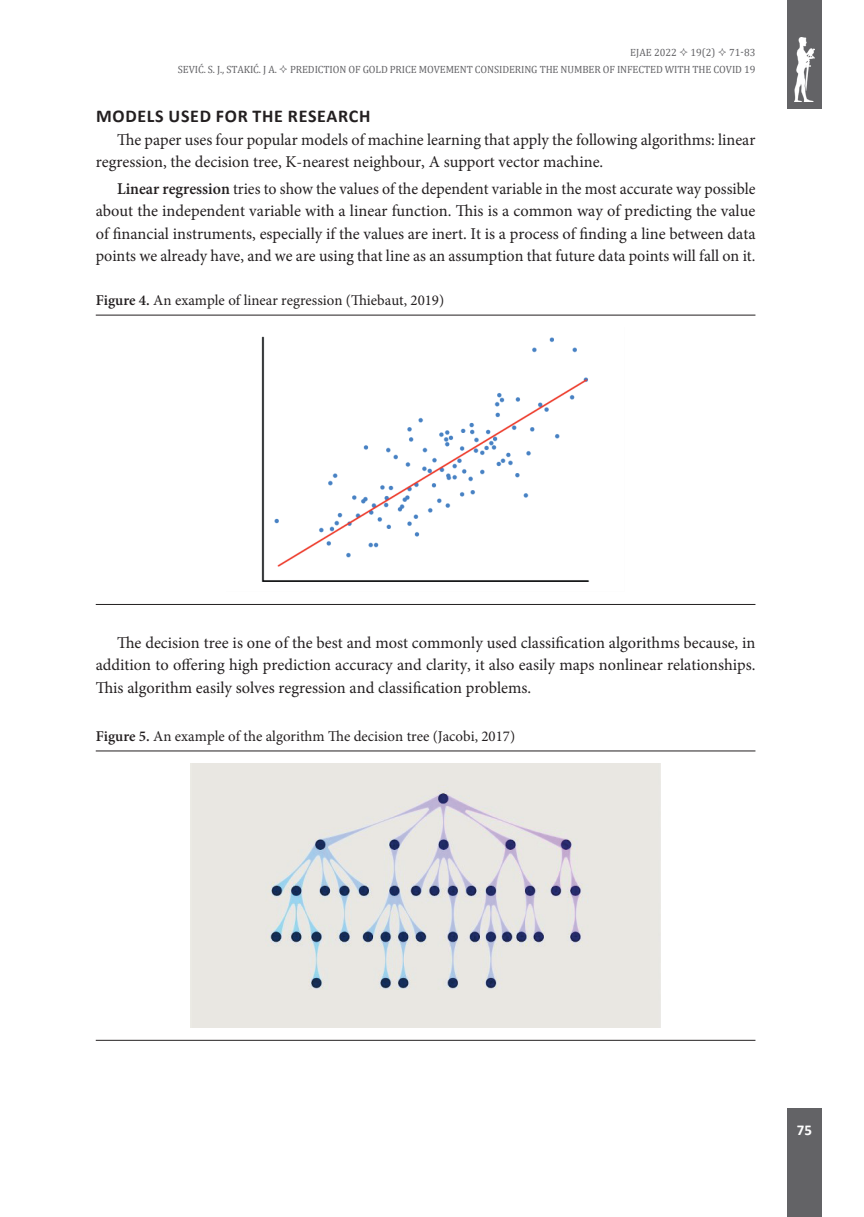
<style>
.page{position:relative;width:864px;height:1217px;background:#fff}
.page>*{position:absolute;margin:0;border:0;box-sizing:border-box;transform-origin:0 0}
.t1{font:700 18px "Calibri";letter-spacing:.04em;color:#231f20}
.t2{font:16.5px/22.5px "Minion Pro";color:#231f20}
.t3{font:16.5px/22.5px "Minion Pro";color:#231f20;text-align:justify;scale:.96 1}
.t4{font:15px "Minion Pro";color:#231f20}
.t5{font:700 15px "Calibri";color:#fff}
.t6{font:10.5px "Cambria";letter-spacing:-.01em;color:#636366}
.s1{font-weight:600}
</style>
<div class="page">
<div style="left:787px;top:1108px;width:34px;height:108px;background:#636366"></div>
<div style="left:787px;top:0;width:34px;height:108px;background:#636366"></div>
<img style="left:794px;top:37px;width:20px;height:64px">
<hr style="left:96px;top:315px;width:659px;height:1px;background:#231f20">
<hr style="left:96px;top:604px;width:659px;height:1px;background:#231f20">
<img style="left:261px;top:336px;width:329px;height:246px">
<hr style="left:96px;top:750px;width:659px;height:1px;background:#231f20">
<hr style="left:96px;top:1039px;width:659px;height:1px;background:#231f20">
<img style="left:190px;top:763px;width:470px;height:264px">
<p class="t6" style="left:630px;top:46px;width:48px">EJAE 2022</p>
<p class="t6" style="left:690px;top:46px;width:26px">19(2)</p>
<p class="t6" style="left:729px;top:46px;width:28px">71-83</p>
<p class="t6" style="left:178px;top:63px;width:100px">SEVIĆ. S. J., STAKIĆ. J A.</p>
<p class="t6" style="left:290px;top:63px;width:466px">PREDICTION OF GOLD PRICE MOVEMENT CONSIDERING THE NUMBER OF INFECTED WITH THE COVID 19</p>
<p class="t1" style="left:96px;top:103px;width:276px">MODELS USED FOR THE RESEARCH</p>
<p class="t2" style="left:96px;top:128px;width:661px;text-indent:21px">The paper uses four popular models of machine learning that apply the following algorithms: linear regression, the decision tree, K-nearest neighbour, A support vector machine.</p>
<p class="t3" style="left:96px;top:177px;width:688px;text-indent:21px"><span class="s1">Linear regression</span> tries to show the values of the dependent variable in the most accurate way possible about the independent variable with a linear function. This is a common way of predicting the value of financial instruments, especially if the values are inert. It is a process of finding a line between data points we already have, and we are using that line as an assumption that future data points will fall on it.</p>
<p class="t4" style="left:96px;top:290px;width:350px"><span class="s1">Figure 4.</span> An example of linear regression (Thiebaut, 2019)</p>
<p class="t2" style="left:96px;top:631px;width:661px;text-align:justify;text-indent:21px">The decision tree is one of the best and most commonly used classification algorithms because, in addition to offering high prediction accuracy and clarity, it also easily maps nonlinear relationships.<br>This algorithm easily solves regression and classification problems.</p>
<p class="t4" style="left:96px;top:725px;width:420px"><span class="s1">Figure 5.</span> An example of the algorithm The decision tree (Jacobi, 2017)</p>
<p class="t5" style="left:796px;top:1118px;width:17px">75</p>
</div>
